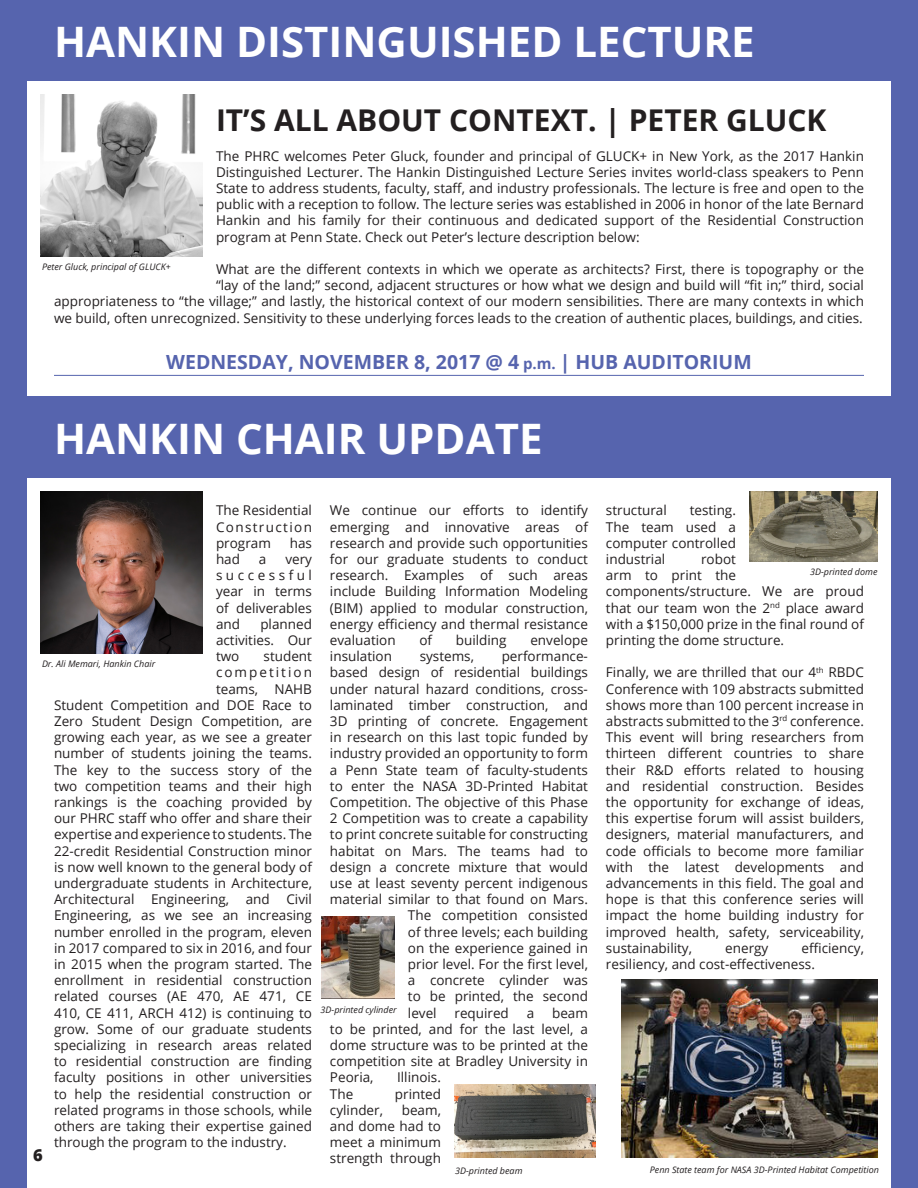
<style>
.page{position:relative;width:918px;height:1188px;background:#5664ae}
.page>*{position:absolute;margin:0;border:0;box-sizing:border-box;transform-origin:0 0}
.t1{font:700 42px "Open Sans";color:#fff}
.t2{font:700 30px "Open Sans";color:#231f20}
.t3{font:700 19.5px "Open Sans";color:#5664ae}
.t4{font:800 16.5px "Open Sans";color:#231f20}
.t5{font:13.5px/16.2px "Open Sans";color:#231f20;text-align:justify}
.t6{font:13.5px "Open Sans";letter-spacing:.15em;color:#231f20}
.t7{font:italic 9px "Open Sans";color:#231f20}
.s1{font-size:15px}
</style>
<div class="page">
<div style="left:27px;top:81px;width:864px;height:315px;background:#fff"></div>
<hr style="left:54px;top:375px;width:810px;height:1px;background:#5664ae">
<img style="left:40px;top:94px;width:162px;height:162px">
<div style="left:27px;top:478px;width:864px;height:710px;background:#fff"></div>
<img style="left:40px;top:492px;width:162px;height:162px">
<img style="left:621px;top:980px;width:257px;height:178px">
<img style="left:321px;top:916px;width:73px;height:83px">
<img style="left:454px;top:1084px;width:142px;height:73px">
<img style="left:750px;top:491px;width:127px;height:71px">
<h1 class="t1" style="left:54px;top:12px;width:702px">HANKIN DISTINGUISHED LECTURE</h1>
<h2 class="t2" style="left:216px;top:99px;width:612px">IT’S ALL ABOUT CONTEXT. | PETER GLUCK</h2>
<p class="t5" style="left:216px;top:147px;width:650px">The PHRC welcomes Peter Gluck, founder and principal of GLUCK+ in New York, as the 2017 Hankin Distinguished Lecturer. The Hankin Distinguished Lecture Series invites world-class speakers to Penn State to address students, faculty, staff, and industry professionals. The lecture is free and open to the public with a reception to follow. The lecture series was established in 2006 in honor of the late Bernard Hankin and his family for their continuous and dedicated support of the Residential Construction program at Penn State. Check out Peter’s lecture description below:</p>
<p class="t5" style="left:54px;top:261px;width:812px;text-align:right">What are the different contexts in which we operate as architects? First, there is topography or the<br>“lay of the land;” second, adjacent structures or how what we design and build will “fit in;” third, social<br>appropriateness to “the village;” and lastly, the historical context of our modern sensibilities. There are many contexts in which we build, often unrecognized. Sensitivity to these underlying forces leads to the creation of authentic places, buildings, and cities.</p>
<h3 class="t3" style="left:166px;top:348px;width:587px">WEDNESDAY, NOVEMBER 8, 2017 @ 4 <span class="s1">p.m.</span> | HUB AUDITORIUM</h3>
<p class="t7" style="left:42px;top:260px;width:130px">Peter Gluck, principal of GLUCK+</p>
<h1 class="t1" style="left:54px;top:409px;width:490px">HANKIN CHAIR UPDATE</h1>
<p class="t5" style="left:216px;top:502px;width:98px">The Residential Construction program</p>
<p class="t5" style="left:290px;top:534px;width:24px">has</p>
<p class="t5" style="left:216px;top:551px;width:26px">had</p>
<p class="t5" style="left:259px;top:551px;width:9px">a</p>
<p class="t5" style="left:216px;top:551px;width:98px;text-indent:69px">very successful year in terms of deliverables and</p>
<p class="t5" style="left:216px;top:615px;width:98px;text-indent:44px">planned activities. Our two</p>
<p class="t5" style="left:264px;top:648px;width:50px">student</p>
<p class="t6" style="left:216px;top:663px;width:98px">competition</p>
<p class="t5" style="left:216px;top:680px;width:98px">teams, NAHB</p>
<p class="t5" style="left:54px;top:696px;width:260px">Student Competition and DOE Race to</p>
<p class="t5" style="left:54px;top:713px;width:259px">Zero Student Design Competition, are</p>
<p class="t5" style="left:54px;top:729px;width:259px">growing each year, as we see a greater</p>
<p class="t5" style="left:54px;top:745px;width:259px">number of students joining the teams.</p>
<p class="t5" style="left:54px;top:761px;width:260px">The key to the success story of the</p>
<p class="t5" style="left:54px;top:777px;width:260px">two competition teams and their high</p>
<p class="t5" style="left:54px;top:794px;width:260px">rankings is the coaching provided by</p>
<p class="t5" style="left:54px;top:810px;width:259px">our PHRC staff who offer and share their</p>
<p class="t5" style="left:54px;top:826px;width:260px">expertise and experience to students. The</p>
<p class="t5" style="left:54px;top:842px;width:260px">22-credit Residential Construction minor</p>
<p class="t5" style="left:54px;top:858px;width:260px">is now well known to the general body of</p>
<p class="t5" style="left:54px;top:875px;width:260px">undergraduate students in Architecture,</p>
<p class="t5" style="left:54px;top:891px;width:260px">Architectural Engineering, and Civil</p>
<p class="t5" style="left:54px;top:907px;width:259px">Engineering, as we see an increasing</p>
<p class="t5" style="left:54px;top:923px;width:260px">number enrolled in the program, eleven</p>
<p class="t5" style="left:54px;top:939px;width:260px">in 2017 compared to six in 2016, and four</p>
<p class="t5" style="left:54px;top:956px;width:260px">in 2015 when the program started. The</p>
<p class="t5" style="left:54px;top:972px;width:260px">enrollment in residential construction</p>
<p class="t5" style="left:54px;top:988px;width:260px">related courses (AE 470, AE 471, CE</p>
<p class="t5" style="left:54px;top:1004px;width:260px">410, CE 411, ARCH 412) is continuing to</p>
<p class="t5" style="left:54px;top:1020px;width:260px">grow. Some of our graduate students</p>
<p class="t5" style="left:54px;top:1037px;width:259px">specializing in research areas related</p>
<p class="t5" style="left:54px;top:1053px;width:260px">to residential construction are finding</p>
<p class="t5" style="left:54px;top:1069px;width:260px">faculty positions in other universities</p>
<p class="t5" style="left:54px;top:1085px;width:259px">to help the residential construction or</p>
<p class="t5" style="left:54px;top:1101px;width:260px">related programs in those schools, while</p>
<p class="t5" style="left:54px;top:1118px;width:259px">others are taking their expertise gained</p>
<p class="t5" style="left:54px;top:1134px;width:234px">through the program to the industry.</p>
<p class="t7" style="left:42px;top:657px;width:115px">Dr. Ali Memari, Hankin Chair</p>
<p class="t4" style="left:33px;top:1142px;width:11px">6</p>
<p class="t5" style="left:330px;top:502px;width:260px">We continue our efforts to identify emerging and innovative areas of research and provide such opportunities for our graduate students to conduct research. Examples of such areas include Building Information Modeling (BIM) applied to modular construction, energy efficiency and thermal resistance evaluation</p>
<p class="t5" style="left:419px;top:632px;width:14px">of</p>
<p class="t5" style="left:456px;top:632px;width:52px">building</p>
<p class="t5" style="left:530px;top:632px;width:59px">envelope</p>
<p class="t5" style="left:330px;top:648px;width:63px">insulation</p>
<p class="t5" style="left:420px;top:648px;width:56px">systems,</p>
<p class="t5" style="left:502px;top:648px;width:88px">performance-</p>
<p class="t5" style="left:330px;top:664px;width:260px">based design of residential buildings</p>
<p class="t5" style="left:330px;top:680px;width:260px">under natural hazard conditions, cross-</p>
<p class="t5" style="left:330px;top:696px;width:260px">laminated timber construction, and</p>
<p class="t5" style="left:330px;top:713px;width:260px">3D printing of concrete. Engagement</p>
<p class="t5" style="left:330px;top:729px;width:260px">in research on this last topic funded by</p>
<p class="t5" style="left:330px;top:745px;width:259px">industry provided an opportunity to form</p>
<p class="t5" style="left:330px;top:761px;width:259px">a Penn State team of faculty-students</p>
<p class="t5" style="left:330px;top:777px;width:260px">to enter the NASA 3D-Printed Habitat</p>
<p class="t5" style="left:330px;top:794px;width:259px">Competition. The objective of this Phase</p>
<p class="t5" style="left:330px;top:810px;width:259px">2 Competition was to create a capability</p>
<p class="t5" style="left:330px;top:826px;width:260px">to print concrete suitable for constructing</p>
<p class="t5" style="left:330px;top:842px;width:259px">habitat on Mars. The teams had to</p>
<p class="t5" style="left:330px;top:858px;width:259px">design a concrete mixture that would</p>
<p class="t5" style="left:330px;top:875px;width:260px">use at least seventy percent indigenous</p>
<p class="t5" style="left:330px;top:891px;width:259px">material similar to that found on Mars.</p>
<p class="t5" style="left:408px;top:907px;width:182px">The competition consisted</p>
<p class="t5" style="left:408px;top:923px;width:182px">of three levels; each building</p>
<p class="t5" style="left:408px;top:939px;width:182px">on the experience gained in</p>
<p class="t5" style="left:408px;top:956px;width:182px">prior level. For the first level,</p>
<p class="t5" style="left:408px;top:972px;width:182px">a concrete cylinder was</p>
<p class="t5" style="left:408px;top:988px;width:182px">to be printed, the second</p>
<p class="t5" style="left:408px;top:1004px;width:30px">level</p>
<p class="t5" style="left:454px;top:1004px;width:56px">required</p>
<p class="t5" style="left:527px;top:1004px;width:9px">a</p>
<p class="t7" style="left:321px;top:1003px;width:78px">3D-printed cylinder</p>
<p class="t5" style="left:330px;top:1004px;width:260px;text-indent:222px">beam to be printed, and for the last level, a dome structure was to be printed at the competition site at Bradley University in Peoria,</p>
<p class="t5" style="left:397px;top:1069px;width:45px">Illinois.</p>
<p class="t5" style="left:330px;top:1085px;width:25px">The</p>
<p class="t5" style="left:395px;top:1085px;width:48px">printed</p>
<p class="t5" style="left:330px;top:1101px;width:55px">cylinder,</p>
<p class="t5" style="left:330px;top:1101px;width:113px;text-indent:72px">beam, and dome had to meet a minimum strength through</p>
<p class="t7" style="left:455px;top:1164px;width:69px">3D-printed beam</p>
<p class="t5" style="left:606px;top:502px;width:62px">structural</p>
<p class="t5" style="left:606px;top:502px;width:131px;text-indent:84px">testing.<br>The team used a computer controlled industrial</p>
<p class="t5" style="left:606px;top:551px;width:260px;text-align:left;text-indent:95px">robot<br>arm to print the components/structure. We are proud that our team won the 2<sup>nd</sup> place award with a $150,000 prize in the final round of printing the dome structure.</p>
<p class="t5" style="left:606px;top:664px;width:260px">Finally, we are thrilled that our 4<sup>th</sup> RBDC Conference with 109 abstracts submitted shows more than 100 percent increase in abstracts submitted to the 3<sup>rd</sup> conference.<br>This event will bring researchers from thirteen different countries to share their R&amp;D efforts related to housing and residential construction. Besides the opportunity for exchange of ideas, this expertise forum will assist builders, designers, material manufacturers, and code officials to become more familiar with the latest developments and advancements in this field. The goal and hope is that this conference series will impact the home building industry for improved health, safety, serviceability, sustainability,</p>
<p class="t7" style="left:810px;top:566px;width:69px">3D-printed dome</p>
<p class="t5" style="left:606px;top:939px;width:259px;text-indent:196px">efficiency, resiliency, and cost-effectiveness.</p>
<p class="t5" style="left:725px;top:939px;width:45px">energy</p>
<p class="t7" style="left:650px;top:1163px;width:231px">Penn State team for NASA 3D-Printed Habitat Competition</p>
</div>
